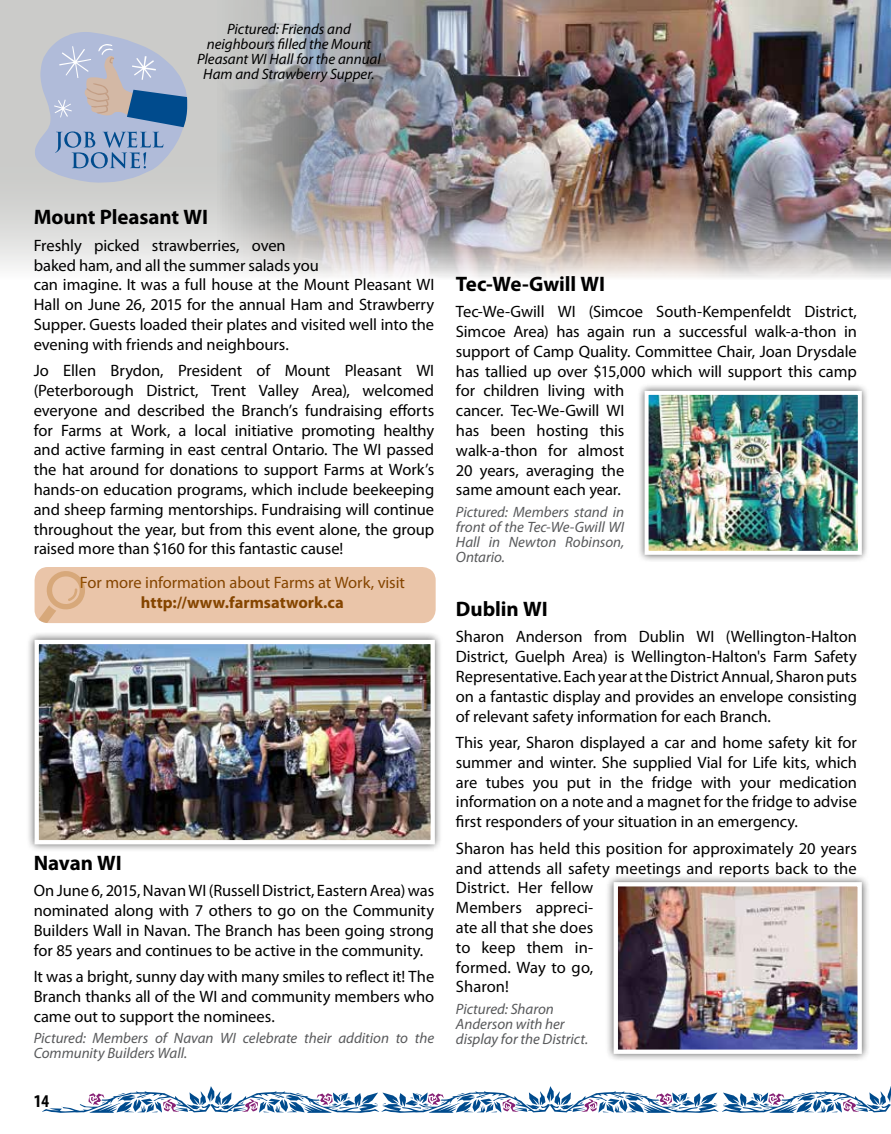
<style>
.page{position:relative;width:891px;height:1134px;background:#fff}
.page>*{position:absolute;margin:0;border:0;box-sizing:border-box;transform-origin:0 0}
.t1{font:700 21px "Myriad Pro";letter-spacing:-.005em;color:#000}
.t2{font:700 condensed 18px "Myriad Pro";color:#000}
.t3{font:16.5px/19.8px "Myriad Pro";color:#000;text-align:justify}
.t4{font:16.5px "Myriad Pro";letter-spacing:-.005em;color:#854500}
.t5{font:700 16.5px "Myriad Pro";color:#854500}
.t6{font:italic 15px/15px "Myriad Pro";color:#58595b}
.t7{font:italic 15px/15px "Myriad Pro";color:#000;text-align:center}
</style>
<div class="page">
<svg style="left:0;top:0;width:214px;height:269px;fill:#cececc"></svg>
<img style="left:214px;top:0;width:677px;height:278px">
<svg style="left:35px;top:32px;width:153px;height:151px"></svg>
<div style="left:35px;top:567px;width:401px;height:56px;background:#eac5a9;border-radius:14px"></div>
<svg style="left:35px;top:568px;width:50px;height:55px"></svg>
<div style="left:605px;top:874px;width:265px;height:188px;background:#000;opacity:.65"></div>
<img style="left:619px;top:887px;width:238px;height:162px">
<div style="left:614px;top:882px;width:248px;height:172px;border:4px solid #fff"></div>
<div style="left:26px;top:632px;width:417px;height:220px;background:#000;opacity:.65"></div>
<img style="left:40px;top:645px;width:390px;height:194px">
<div style="left:35px;top:640px;width:400px;height:204px;border:4px solid #fff"></div>
<div style="left:637px;top:383px;width:233px;height:180px;background:#000;opacity:.65"></div>
<img style="left:650px;top:396px;width:207px;height:154px">
<div style="left:645px;top:391px;width:217px;height:164px;border:4px solid #fff"></div>
<svg style="left:42px;top:1086px;width:849px;height:27px"></svg>
<p class="t7" style="left:197px;top:21px;width:185px">Pictured: Friends and neighbours filled the Mount<br>Pleasant WI Hall for the annual<br>Ham and Strawberry Supper.</p>
<p class="t1" style="left:34px;top:203px;width:176px">Mount Pleasant WI</p>
<p class="t3" style="left:34px;top:235px;width:402px;text-align:left">Freshly picked strawberries, oven<br>baked ham, and all the summer salads you<br>can imagine. It was a full house at the Mount Pleasant WI Hall on June 26, 2015 for the annual Ham and Strawberry Supper. Guests loaded their plates and visited well into the evening with friends and neighbours.</p>
<p class="t3" style="left:34px;top:361px;width:402px">Jo Ellen Brydon, President of Mount Pleasant WI (Peterborough District, Trent Valley Area), welcomed everyone and described the Branch’s fundraising efforts for Farms at Work, a local initiative promoting healthy and active farming in east central Ontario. The WI passed the hat around for donations to support Farms at Work’s hands-on education programs, which include beekeeping and sheep farming mentorships. Fundraising will continue throughout the year, but from this event alone, the group raised more than $160 for this fantastic cause!</p>
<p class="t4" style="left:80px;top:572px;width:327px">For more information about Farms at Work, visit</p>
<p class="t5" style="left:141px;top:591px;width:204px">http://www.farmsatwork.ca</p>
<p class="t1" style="left:34px;top:849px;width:90px">Navan WI</p>
<p class="t3" style="left:34px;top:880px;width:402px">On June 6, 2015, Navan WI (Russell District, Eastern Area) was nominated along with 7 others to go on the Community Builders Wall in Navan. The Branch has been going strong for 85 years and continues to be active in the community.</p>
<p class="t3" style="left:34px;top:966px;width:402px">It was a bright, sunny day with many smiles to reflect it! The Branch thanks all of the WI and community members who came out to support the nominees.</p>
<p class="t6" style="left:34px;top:1031px;width:402px">Pictured: Members of Navan WI celebrate their addition to the<br>Community Builders Wall.</p>
<p class="t2" style="left:34px;top:1090px;width:17px">14</p>
<p class="t1" style="left:456px;top:270px;width:151px">Tec-We-Gwill WI</p>
<p class="t3" style="left:456px;top:301px;width:402px;text-align:left">Tec-We-Gwill WI (Simcoe South-Kempenfeldt District, Simcoe Area) has again run a successful walk-a-thon in support of Camp Quality. Committee Chair, Joan Drysdale has tallied up over $15,000 which will support this camp for children living with<br>cancer. Tec-We-Gwill WI<br>has been hosting this<br>walk-a-thon for almost<br>20 years, averaging the<br>same amount each year.</p>
<p class="t6" style="left:456px;top:504px;width:170px;text-align:justify">Pictured: Members stand in front of the Tec-We-Gwill WI Hall in Newton Robinson, Ontario.</p>
<p class="t1" style="left:456px;top:595px;width:93px">Dublin WI</p>
<p class="t3" style="left:456px;top:627px;width:403px">Sharon Anderson from Dublin WI (Wellington-Halton District, Guelph Area) is Wellington-Halton's Farm Safety Representative. Each year at the District Annual, Sharon puts on a fantastic display and provides an envelope consisting of relevant safety information for each Branch.</p>
<p class="t3" style="left:456px;top:732px;width:403px">This year, Sharon displayed a car and home safety kit for summer and winter. She supplied Vial for Life kits, which are tubes you put in the fridge with your medication information on a note and a magnet for the fridge to advise first responders of your situation in an emergency.</p>
<p class="t3" style="left:456px;top:838px;width:403px;text-align:left">Sharon has held this position for approximately 20 years and attends all safety meetings and reports back to the<br>District. Her fellow<br>Members appreci-<br>ate all that she does<br>to keep them in-<br>formed. Way to go,<br>Sharon!</p>
<p class="t6" style="left:456px;top:1001px;width:134px">Pictured: Sharon<br>Anderson with her display for the District.</p>
</div>
